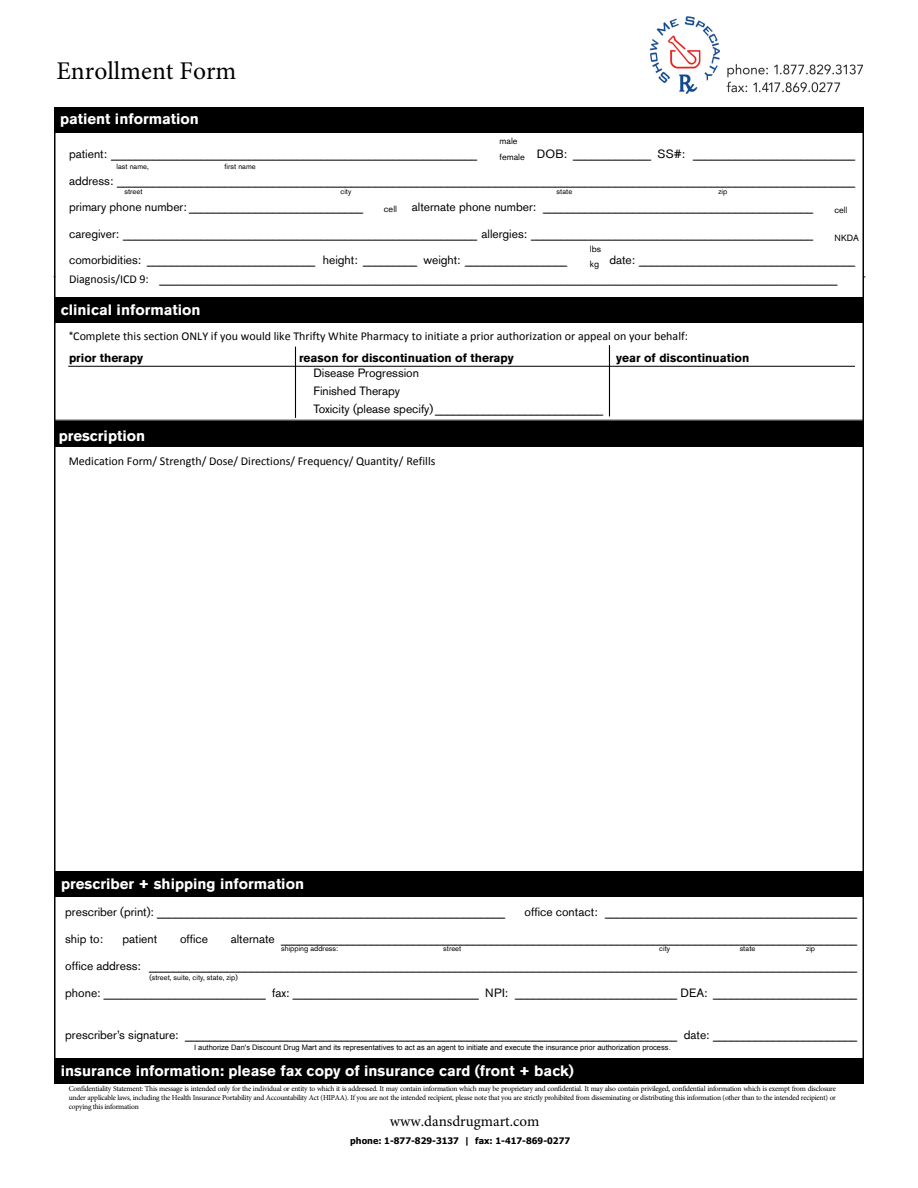
<style>
.page{position:relative;width:918px;height:1188px;background:#fff}
.page>*{position:absolute;margin:0;border:0;box-sizing:border-box;transform-origin:0 0}
.t1{font:25.5px "Minion Pro";color:#000}
.t2{font:700 15px "Akzidenz Grotesk Std";color:#fff}
.t3{font:15px "Minion Pro";color:#000}
.t4{font:12px/18px "Akzidenz Grotesk Std";color:#000}
.t5{font:12px "Calibri";color:#000}
.t6{font:700 12px "Akzidenz Grotesk Std";color:#000}
.t7{font:700 9px "Tahoma";color:#000}
.t8{font:9px/15.6px "Akzidenz Grotesk Std";color:#000}
.t9{font:7.5px/9px "Minion Pro";letter-spacing:-.03em;color:#000;text-align:justify}
.t10{font:7.5px "Arial";color:#000}
.t11{font:7.5px "Akzidenz Grotesk Std";color:#000}
.s1{font-family:"Calibri"}
.s2{font-family:"Akzidenz Grotesk Std"}
</style>
<div class="page">
<hr style="left:54px;top:420px;width:810px;height:1px;background:#000">
<div style="left:54px;top:107px;width:810px;height:25px;background:#000"></div>
<div style="left:54px;top:297px;width:810px;height:26px;background:#000"></div>
<div style="left:54px;top:421px;width:808px;height:26px;background:#000"></div>
<div style="left:54px;top:871px;width:810px;height:25px;background:#000"></div>
<div style="left:54px;top:1058px;width:810px;height:26px;background:#000"></div>
<hr style="left:54px;top:128px;width:2px;height:956px;background:#000">
<hr style="left:862px;top:107px;width:2px;height:977px;background:#000">
<hr style="left:295px;top:347px;width:1px;height:71px;background:#000">
<hr style="left:609px;top:345px;width:1px;height:71px;background:#000">
<hr style="left:68px;top:366px;width:787px;height:1px;background:#000">
<img style="left:649px;top:16px;width:214px;height:78px">
<h1 class="t1" style="left:56px;top:53px;width:181px">Enrollment Form</h1>
<p class="t2" style="left:60px;top:110px;width:141px">patient information</p>
<p class="t4" style="left:69px;top:145px;width:410px">patient: _____________________________________________________________</p>
<p class="t8" style="left:500px;top:133px;width:27px">male female</p>
<p class="t4" style="left:69px;top:141px;width:787px;line-height:26.4px;text-align:right">DOB: _____________ SS#: ___________________________<br>address: ___________________________________________________________________________________________________________________________</p>
<p class="t4" style="left:69px;top:198px;width:296px">primary phone number: _____________________________</p>
<p class="t11" style="left:117px;top:162px;width:34px">last name,</p>
<p class="t11" style="left:225px;top:162px;width:33px">first name</p>
<p class="t11" style="left:124px;top:187px;width:20px">street</p>
<p class="t11" style="left:340px;top:187px;width:12px">city</p>
<p class="t11" style="left:556px;top:187px;width:17px">state</p>
<p class="t11" style="left:718px;top:187px;width:10px">zip</p>
<p class="t4" style="left:69px;top:194px;width:745px;line-height:26.4px;text-align:right">alternate phone number: _____________________________________________<br>caregiver: ___________________________________________________________ allergies: _______________________________________________</p>
<p class="t4" style="left:69px;top:251px;width:499px">comorbidities: ____________________________ height: _________ weight: _________________</p>
<p class="t8" style="left:384px;top:201px;width:15px">cell</p>
<p class="t8" style="left:834px;top:202px;width:15px">cell</p>
<p class="t8" style="left:834px;top:230px;width:26px">NKDA</p>
<p class="t8" style="left:590px;top:242px;width:13px;line-height:15px">lbs kg</p>
<p class="t4" style="left:69px;top:250px;width:788px;line-height:18.6px;text-indent:540px">date: ____________________________________<br><span class="s1">Diagnosis/ICD 9:</span> _________________________________________________________________________________________________________________</p>
<p class="t2" style="left:61px;top:301px;width:141px">clinical information</p>
<p class="t5" style="left:69px;top:329px;width:620px"><span class="s2">*</span>Complete this section ONLY if you would like Thrifty White Pharmacy to initiate a prior authorization or appeal on your behalf:</p>
<p class="t6" style="left:69px;top:351px;width:75px">prior therapy</p>
<p class="t6" style="left:299px;top:351px;width:216px">reason for discontinuation of therapy</p>
<p class="t6" style="left:616px;top:351px;width:135px">year of discontinuation</p>
<p class="t2" style="left:59px;top:427px;width:88px">prescription</p>
<p class="t4" style="left:314px;top:364px;width:291px">Disease Progression<br>Finished Therapy<br>Toxicity (please specify) ____________________________</p>
<p class="t5" style="left:69px;top:453px;width:368px">Medication Form/ Strength/ Dose/ Directions/ Frequency/ Quantity/ Refills</p>
<p class="t2" style="left:61px;top:875px;width:245px">prescriber + shipping information</p>
<p class="t4" style="left:65px;top:902px;width:441px">prescriber (print): __________________________________________________________</p>
<p class="t4" style="left:525px;top:902px;width:334px">office contact: __________________________________________</p>
<p class="t4" style="left:65px;top:929px;width:39px">ship to:</p>
<p class="t4" style="left:123px;top:929px;width:36px">patient</p>
<p class="t4" style="left:180px;top:929px;width:30px">office</p>
<p class="t4" style="left:231px;top:929px;width:628px">alternate ________________________________________________________________________________________________</p>
<p class="t4" style="left:65px;top:956px;width:793px">office address: ______________________________________________________________________________________________________________________</p>
<p class="t4" style="left:65px;top:983px;width:793px">phone: ___________________________ fax: _______________________________ NPI: ___________________________ DEA: ________________________</p>
<p class="t4" style="left:65px;top:1025px;width:793px">prescriber’s signature: __________________________________________________________________________________ date: ________________________</p>
<p class="t2" style="left:61px;top:1063px;width:515px">insurance information: please fax copy of insurance card (front + back)</p>
<p class="t11" style="left:281px;top:944px;width:58px">shipping address:</p>
<p class="t11" style="left:443px;top:944px;width:20px">street</p>
<p class="t11" style="left:659px;top:944px;width:12px">city</p>
<p class="t11" style="left:740px;top:944px;width:17px">state</p>
<p class="t11" style="left:806px;top:944px;width:10px">zip</p>
<p class="t11" style="left:149px;top:973px;width:90px">(street, suite, city, state, zip)</p>
<p class="t10" style="left:194px;top:1043px;width:478px">I authorize Dan's Discount Drug Mart and its representatives to act as an agent to initiate and execute the insurance prior authorization process.</p>
<p class="t9" style="left:69px;top:1084px;width:769px">Confidentiality Statement: This message is intended only for the individual or entity to which it is addressed. It may contain information which may be proprietary and confidential. It may also contain privileged, confidential information which is exempt from disclosure under applicable laws, including the Health Insurance Portability and Accountability Act (HIPAA). If you are not the intended recipient, please note that you are strictly prohibited from disseminating or distributing this information (other than to the intended recipient) or copying this information</p>
<p class="t3" style="left:390px;top:1111px;width:151px">www.dansdrugmart.com</p>
<p class="t7" style="left:350px;top:1134px;width:221px">phone: 1-877-829-3137 | fax: 1-417-869-0277</p>
</div>
